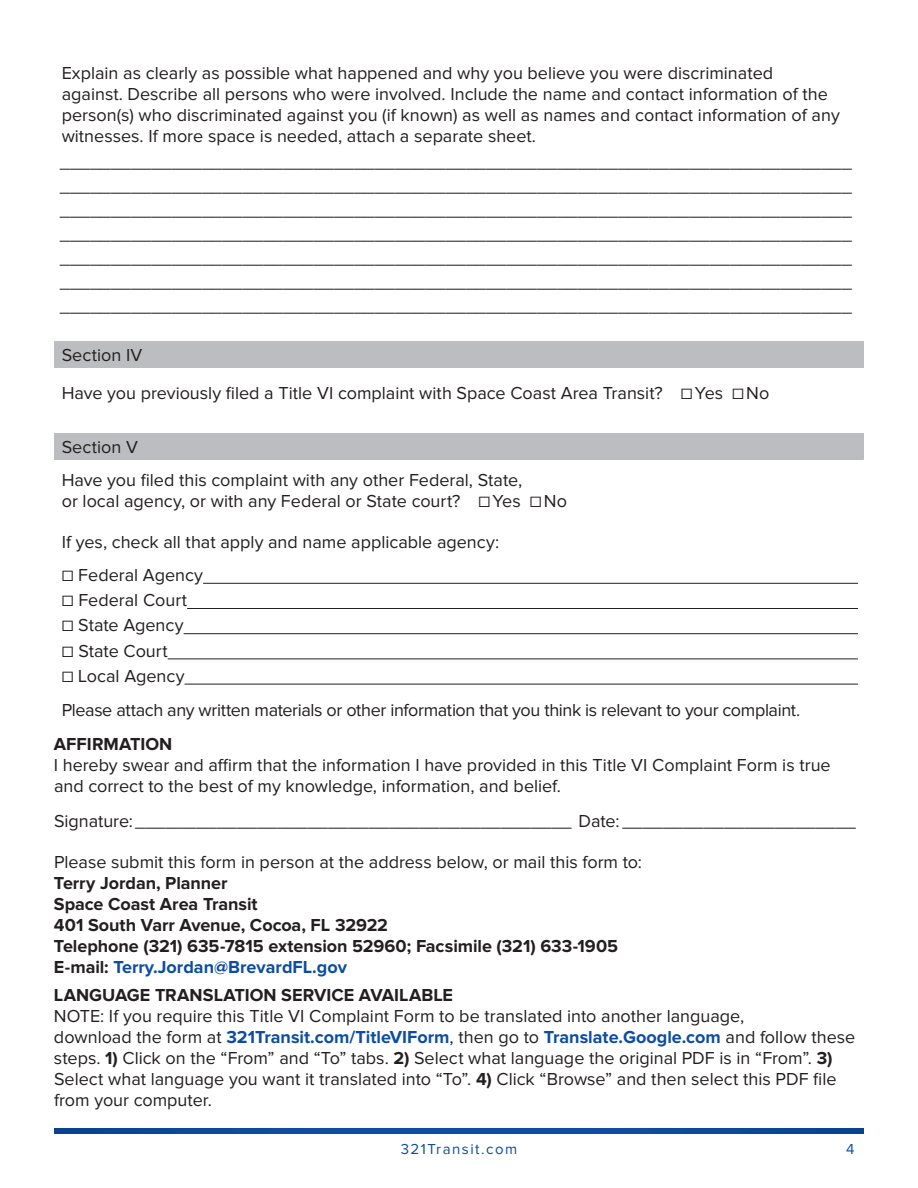
<style>
.page{position:relative;width:918px;height:1188px;background:#fff}
.page>*{position:absolute;margin:0;border:0;box-sizing:border-box;transform-origin:0 0}
.t1{font:18px/21px "Proxima Nova";color:#231f20}
.t2{font:700 18px "Proxima Nova";color:#231f20}
.t3{font:18px "Proxima Nova";letter-spacing:-.02em;color:#231f20}
.t4{font:700 18px "Proxima Nova";color:#0d4da1}
.t5{font:15px "Proxima Nova";letter-spacing:.1em;color:#0d4da1}
.s1{color:#231f20}
.s2{font-weight:700;color:#0d4da1}
.s3{font-weight:700}
</style>
<div class="page">
<svg style="left:54px;top:1129px;width:810px;height:5px;background:#0b499b"></svg>
<div style="left:54px;top:341px;width:809px;height:27px;background:#bcbdc0"></div>
<div style="left:54px;top:433px;width:810px;height:26px;background:#bcbdc0"></div>
<hr style="left:203px;top:583px;width:655px;height:1px;background:#231f20">
<hr style="left:187px;top:608px;width:671px;height:1px;background:#231f20">
<hr style="left:184px;top:633px;width:674px;height:1px;background:#231f20">
<hr style="left:168px;top:659px;width:690px;height:1px;background:#231f20">
<hr style="left:185px;top:684px;width:673px;height:1px;background:#231f20">
<p class="t1" style="left:62px;top:63px;width:780px">Explain as clearly as possible what happened and why you believe you were discriminated<br>against. Describe all persons who were involved. Include the name and contact information of the person(s) who discriminated against you (if known) as well as names and contact information of any witnesses. If more space is needed, attach a separate sheet.</p>
<p class="t1" style="left:60px;top:151px;width:793px;line-height:24px;text-align:justify">______________________________________________________________________________ ______________________________________________________________________________ ______________________________________________________________________________ ______________________________________________________________________________ ______________________________________________________________________________ ______________________________________________________________________________ ______________________________________________________________________________</p>
<h2 class="t1" style="left:62px;top:346px;width:82px">Section IV</h2>
<p class="t1" style="left:62px;top:383px;width:709px">Have you previously filed a Title VI complaint with Space Coast Area Transit? ☐Yes ☐No</p>
<h2 class="t1" style="left:62px;top:438px;width:78px">Section V</h2>
<p class="t1" style="left:62px;top:471px;width:481px">Have you filed this complaint with any other Federal, State, or local agency, or with any Federal or State court? ☐Yes ☐</p>
<p class="t1" style="left:62px;top:532px;width:439px">If yes, check all that apply and name applicable agency:</p>
<p class="t1" style="left:62px;top:565px;width:143px">☐ Federal Agency</p>
<p class="t1" style="left:62px;top:590px;width:127px">☐ Federal Court</p>
<p class="t1" style="left:62px;top:616px;width:123px">☐ State Agency</p>
<p class="t1" style="left:62px;top:641px;width:107px">☐ State Court</p>
<p class="t1" style="left:62px;top:666px;width:124px">☐ Local Agency</p>
<p class="t3" style="left:62px;top:702px;width:740px">Please attach any written materials or other information that you think is relevant to your complaint.</p>
<h2 class="t2" style="left:54px;top:734px;width:120px">AFFIRMATION</h2>
<p class="t1" style="left:54px;top:756px;width:778px">I hereby swear and affirm that the information I have provided in this Title VI Complaint Form is true and correct to the best of my knowledge, information, and belief.</p>
<p class="t1" style="left:54px;top:811px;width:804px">Signature:___________________________________________ Date: _______________________</p>
<p class="t1" style="left:54px;top:853px;width:589px">Please submit this form in person at the address below, or mail this form to:</p>
<p class="t2" style="left:54px;top:873px;width:175px">Terry Jordan, Planner</p>
<p class="t2" style="left:54px;top:894px;width:205px">Space Coast Area Transit</p>
<p class="t2" style="left:54px;top:915px;width:336px">401 South Varr Avenue, Cocoa, FL 32922</p>
<p class="t2" style="left:54px;top:936px;width:566px">Telephone (321) 635-7815 extension 52960; Facsimile (321) 633-1905</p>
<p class="t4" style="left:54px;top:957px;width:294px"><span class="s1">E-mail:</span> Terry.Jordan@BrevardFL.gov</p>
<h2 class="t2" style="left:54px;top:985px;width:401px">LANGUAGE TRANSLATION SERVICE AVAILABLE</h2>
<p class="t1" style="left:54px;top:1006px;width:803px">NOTE: If you require this Title VI Complaint Form to be translated into another language,<br>download the form at <span class="s2">321Transit.com/TitleVIForm</span>, then go to <span class="s2">Translate.Google.com</span> and follow these steps. <span class="s3">1)</span> Click on the “From” and “To” tabs. <span class="s3">2)</span> Select what language the original PDF is in “From”. <span class="s3">3)<br></span>Select what language you want it translated into “To”. <span class="s3">4)</span> Click “Browse” and then select this PDF file from your computer.</p>
<p class="t5" style="left:401px;top:1142px;width:118px">321Transit.com</p>
<p class="t5" style="left:846px;top:1142px;width:10px">4</p>
</div>
